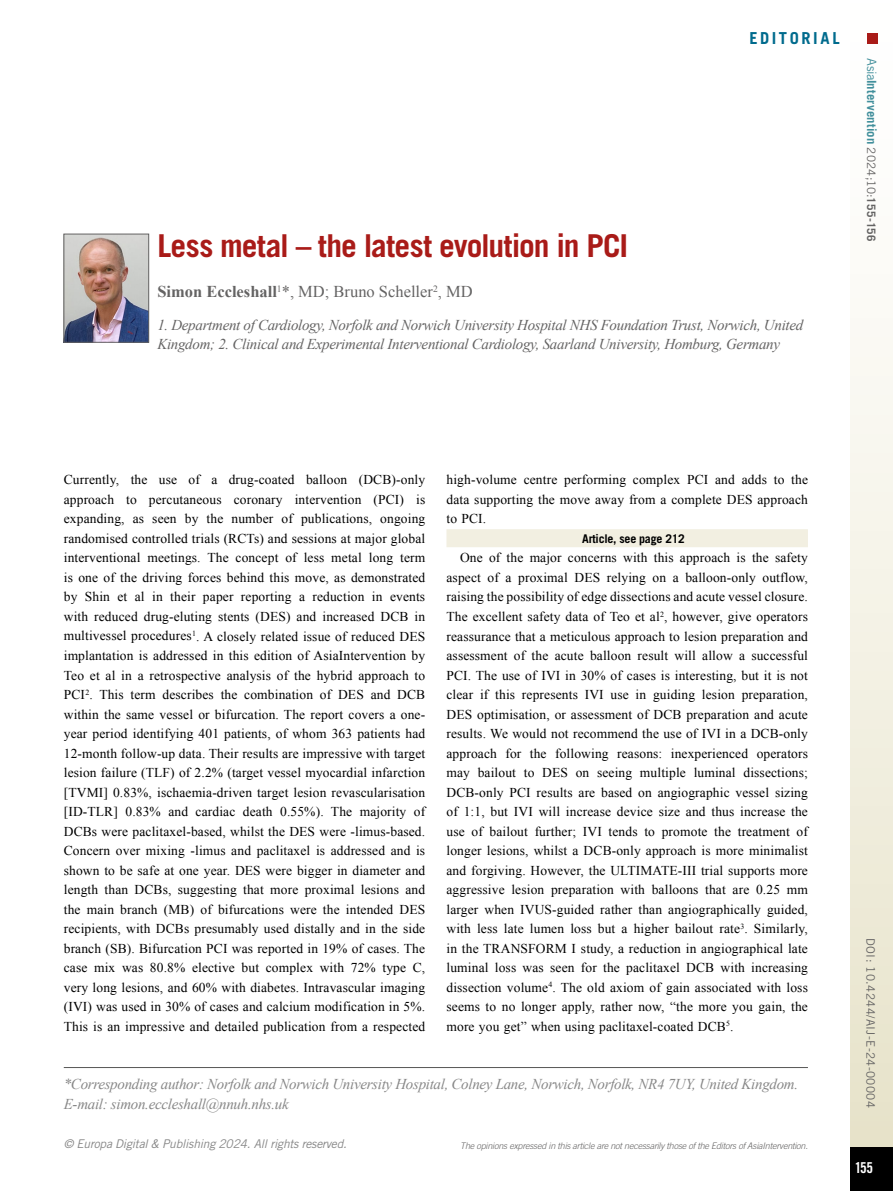
<style>
.page{position:relative;width:893px;height:1191px;background:#fff}
.page>*{position:absolute;margin:0;border:0;box-sizing:border-box;transform-origin:0 0}
.t1{font:700 31.5px "Trade Gothic LT Std";letter-spacing:-.03em;color:#a91b18}
.t2{font:16.5px "Times New Roman";color:#646363}
.t3{font:700 16.5px "Trade Gothic LT Std";letter-spacing:.16em;color:#006b8d}
.t4{font:italic 15px/19.5px "Times New Roman";letter-spacing:-.02em;color:#646363}
.t5{font:italic 15px/19.5px "Times New Roman";letter-spacing:-.02em;color:#878787}
.t6{font:15px "Trade Gothic LT Std Bd Cn 20";color:#fff}
.t7{font:13.5px/19.5px "Times New Roman";letter-spacing:.01em;color:#000;text-align:justify}
.t8{font:700 12.75px "Trade Gothic LT Std";letter-spacing:.005em;color:#418f9b}
.t9{font:italic 12px "Trade Gothic LT Std";letter-spacing:-.02em;color:#878787}
.t10{font:700 12px "Trade Gothic LT Std";letter-spacing:-.02em;color:#000}
.t11{font:11.7px "Trade Gothic LT Std";letter-spacing:.03em;color:#646363}
.t12{font:italic 300 9px "Trade Gothic LT Std";letter-spacing:-.02em;color:#646363}
.s1{font-weight:700}
.s2{font-weight:400}
.s3{font-weight:400;font-size:11.7px;color:#646363}
.s4{font-size:11.7px;color:#646363}
</style>
<div class="page">
<div style="left:850px;top:0;width:43px;height:1191px;background:linear-gradient(to bottom,#fff,#e7e2c9)"></div>
<div style="left:850px;top:1147px;width:43px;height:44px;background:#000"></div>
<div style="left:867px;top:34px;width:11px;height:10px;background:#a91b18"></div>
<hr style="left:64px;top:1067px;width:744px;height:1px;background:#575756">
<div style="left:446px;top:529px;width:362px;height:18px;background:#f2efe1"></div>
<img style="left:66px;top:236px;width:81px;height:104px">
<div style="left:64px;top:234px;width:85px;height:108px;border:1px solid #646363"></div>
<p class="t3" style="left:749px;top:28px;width:92px">EDITORIAL</p>
<h1 class="t1" style="left:157px;top:226px;width:472px">Less metal – the latest evolution in PCI</h1>
<p class="t2" style="left:157px;top:281px;width:317px"><span class="s1">Simon Eccleshall</span><sup>1</sup>*, MD; Bruno Scheller<sup>2</sup>, MD</p>
<p class="t4" style="left:157px;top:314px;width:647px">1. Department of Cardiology, Norfolk and Norwich University Hospital NHS Foundation Trust, Norwich, United<br>Kingdom; 2. Clinical and Experimental Interventional Cardiology, Saarland University, Homburg, Germany</p>
<p class="t8" style="left:879px;top:58px;width:184px;rotate:90deg"><span class="s2">Asia</span>Intervention <span class="s3">2024;10:</span><span class="s4">155-156</span></p>
<p class="t7" style="left:64px;top:470px;width:363px">Currently, the use of a drug-coated balloon (DCB)-only approach to percutaneous coronary intervention (PCI) is expanding, as seen by the number of publications, ongoing randomised controlled trials (RCTs) and sessions at major global interventional meetings. The concept of less metal long term is one of the driving forces behind this move, as demonstrated by Shin et al in their paper reporting a reduction in events with reduced drug-eluting stents (DES) and increased DCB in multivessel procedures<sup>1</sup>. A closely related issue of reduced DES implantation is addressed in this edition of AsiaIntervention by Teo et al in a retrospective analysis of the hybrid approach to PCI<sup>2</sup>. This term describes the combination of DES and DCB within the same vessel or bifurcation. The report covers a one&shy;year period identifying 401 patients, of whom 363 patients had 12-month follow-up data. Their results are impressive with target lesion failure (TLF) of 2.2% (target vessel myocardial infarction [TVMI] 0.83%, ischaemia-driven target lesion revascularisation [ID-TLR] 0.83% and cardiac death 0.55%). The majority of DCBs were paclitaxel-based, whilst the DES were -limus-based.<br>Concern over mixing -limus and paclitaxel is addressed and is shown to be safe at one year. DES were bigger in diameter and length than DCBs, suggesting that more proximal lesions and the main branch (MB) of bifurcations were the intended DES recipients, with DCBs presumably used distally and in the side branch (SB). Bifurcation PCI was reported in 19% of cases. The case mix was 80.8% elective but complex with 72% type C, very long lesions, and 60% with diabetes. Intravascular imaging (IVI) was used in 30% of cases and calcium modification in 5%.<br>This is an impressive and detailed publication from a respected</p>
<p class="t7" style="left:446px;top:470px;width:363px">high-volume centre performing complex PCI and adds to the data supporting the move away from a complete DES approach to PCI.</p>
<p class="t10" style="left:582px;top:531px;width:104px">Article, see page 212</p>
<p class="t7" style="left:446px;top:548px;width:363px;text-indent:14px">One of the major concerns with this approach is the safety aspect of a proximal DES relying on a balloon-only outflow, raising the possibility of edge dissections and acute vessel closure.<br>The excellent safety data of Teo et al<sup>2</sup>, however, give operators reassurance that a meticulous approach to lesion preparation and assessment of the acute balloon result will allow a successful PCI. The use of IVI in 30% of cases is interesting, but it is not clear if this represents IVI use in guiding lesion preparation, DES optimisation, or assessment of DCB preparation and acute results. We would not recommend the use of IVI in a DCB-only approach for the following reasons: inexperienced operators may bailout to DES on seeing multiple luminal dissections; DCB-only PCI results are based on angiographic vessel sizing of 1:1, but IVI will increase device size and thus increase the use of bailout further; IVI tends to promote the treatment of longer lesions, whilst a DCB-only approach is more minimalist and forgiving. However, the ULTIMATE-III trial supports more aggressive lesion preparation with balloons that are 0.25 mm larger when IVUS-guided rather than angiographically guided, with less late lumen loss but a higher bailout rate<sup>3</sup>. Similarly, in the TRANSFORM I study, a reduction in angiographical late luminal loss was seen for the paclitaxel DCB with increasing dissection volume<sup>4</sup>. The old axiom of gain associated with loss seems to no longer apply, rather now, “the more you gain, the more you get” when using paclitaxel-coated DCB<sup>5</sup>.</p>
<p class="t5" style="left:64px;top:1074px;width:736px">*Corresponding author: Norfolk and Norwich University Hospital, Colney Lane, Norwich, Norfolk, NR4 7UY, United Kingdom.<br>E-mail: simon.eccleshall@nnuh.nhs.uk</p>
<p class="t9" style="left:64px;top:1137px;width:285px">© Europa Digital &amp; Publishing 2024. All rights reserved.</p>
<p class="t12" style="left:460px;top:1140px;width:349px">The opinions expressed in this article are not necessarily those of the Editors of AsiaIntervention.</p>
<p class="t11" style="left:878px;top:938px;width:171px;rotate:90deg">DOI: 10.4244/AIJ-E-24-00004</p>
<p class="t6" style="left:855px;top:1158px;width:20px">155</p>
</div>
